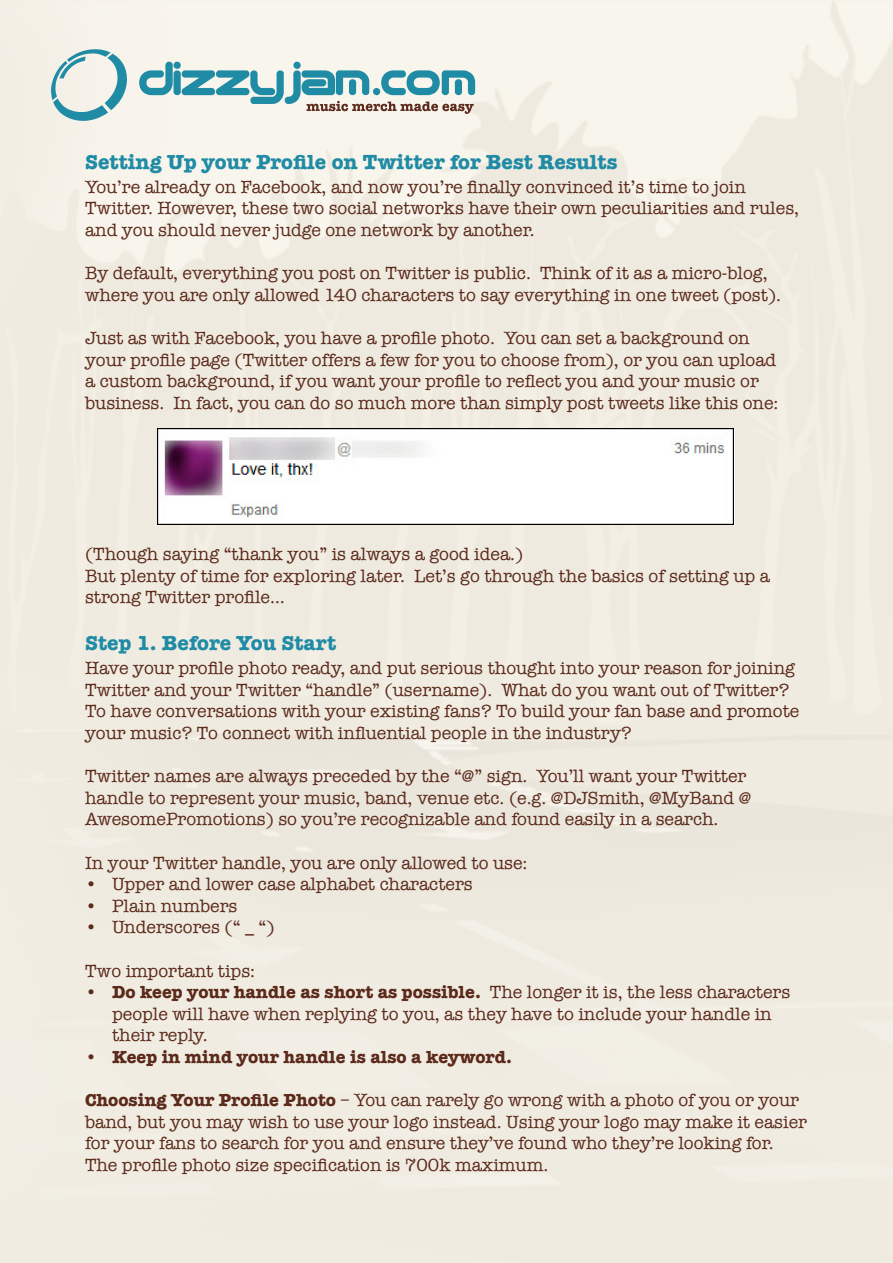
<style>
.page{position:relative;width:893px;height:1263px;background:#fff}
.page>*{position:absolute;margin:0;border:0;box-sizing:border-box;transform-origin:0 0}
.t1{font:700 21px "American Typewriter";color:#208ba5}
.t2{font:18px/21.6px "American Typewriter";color:#5c2a1b}
.t3{font:700 18px "American Typewriter";color:#5c2a1b}
.s1{font-weight:700}
</style>
<div class="page">
<img style="left:0;top:0;width:893px;height:1263px">
<svg style="left:139px;top:62px;width:336px;height:52px;background:#a9c8cb"></svg>
<svg style="left:51px;top:49px;width:77px;height:72px;background:#bdd6d7"></svg>
<img style="left:158px;top:429px;width:576px;height:96px">
<p class="t1" style="left:85px;top:144px;width:534px">Setting Up your Profile on Twitter for Best Results</p>
<p class="t2" style="left:85px;top:175px;width:716px">You’re already on Facebook, and now you’re finally convinced it’s time to join<br>Twitter. However, these two social networks have their own peculiarities and rules, and you should never judge one network by another.</p>
<p class="t2" style="left:85px;top:262px;width:698px">By default, everything you post on Twitter is public. Think of it as a micro-blog, where you are only allowed 140 characters to say everything in one tweet (post).</p>
<p class="t2" style="left:85px;top:327px;width:695px">Just as with Facebook, you have a profile photo. You can set a background on your profile page (Twitter offers a few for you to choose from), or you can upload a custom background, if you want your profile to reflect you and your music or business. In fact, you can do so much more than simply post tweets like this one:</p>
<p class="t2" style="left:85px;top:543px;width:440px">(Though saying “thank you” is always a good idea.)</p>
<p class="t2" style="left:85px;top:564px;width:686px">But plenty of time for exploring later. Let’s go through the basics of setting up a strong Twitter profile…</p>
<p class="t1" style="left:85px;top:625px;width:253px">Step 1. Before You Start</p>
<p class="t2" style="left:85px;top:657px;width:716px">Have your profile photo ready, and put serious thought into your reason for joining Twitter and your Twitter “handle” (username). What do you want out of Twitter?<br>To have conversations with your existing fans? To build your fan base and promote your music? To connect with influential people in the industry?</p>
<p class="t2" style="left:85px;top:765px;width:668px">Twitter names are always preceded by the “@” sign. You’ll want your Twitter handle to represent your music, band, venue etc. (e.g. @DJSmith, @MyBand @<br>AwesomePromotions) so you’re recognizable and found easily in a search.</p>
<p class="t2" style="left:85px;top:851px;width:444px">In your Twitter handle, you are only allowed to use:</p>
<p class="t2" style="left:85px;top:873px;width:389px">• Upper and lower case alphabet characters</p>
<p class="t2" style="left:85px;top:894px;width:154px">• Plain numbers</p>
<p class="t2" style="left:85px;top:916px;width:191px">• Underscores (“ _ “)</p>
<p class="t2" style="left:85px;top:959px;width:172px">Two important tips:</p>
<p class="t2" style="left:112px;top:981px;width:680px;text-indent:-27px"><span class="s1">• Do keep your handle as short as possible.</span> The longer it is, the less characters people will have when replying to you, as they have to include your handle in their reply.</p>
<p class="t3" style="left:85px;top:1041px;width:429px">• Keep in mind your handle is also a keyword.</p>
<p class="t2" style="left:85px;top:1089px;width:723px"><span class="s1">Choosing Your Profile Photo</span> – You can rarely go wrong with a photo of you or your band, but you may wish to use your logo instead. Using your logo may make it easier for your fans to search for you and ensure they’ve found who they’re looking for.<br>The profile photo size specification is 700k maximum.</p>
</div>
